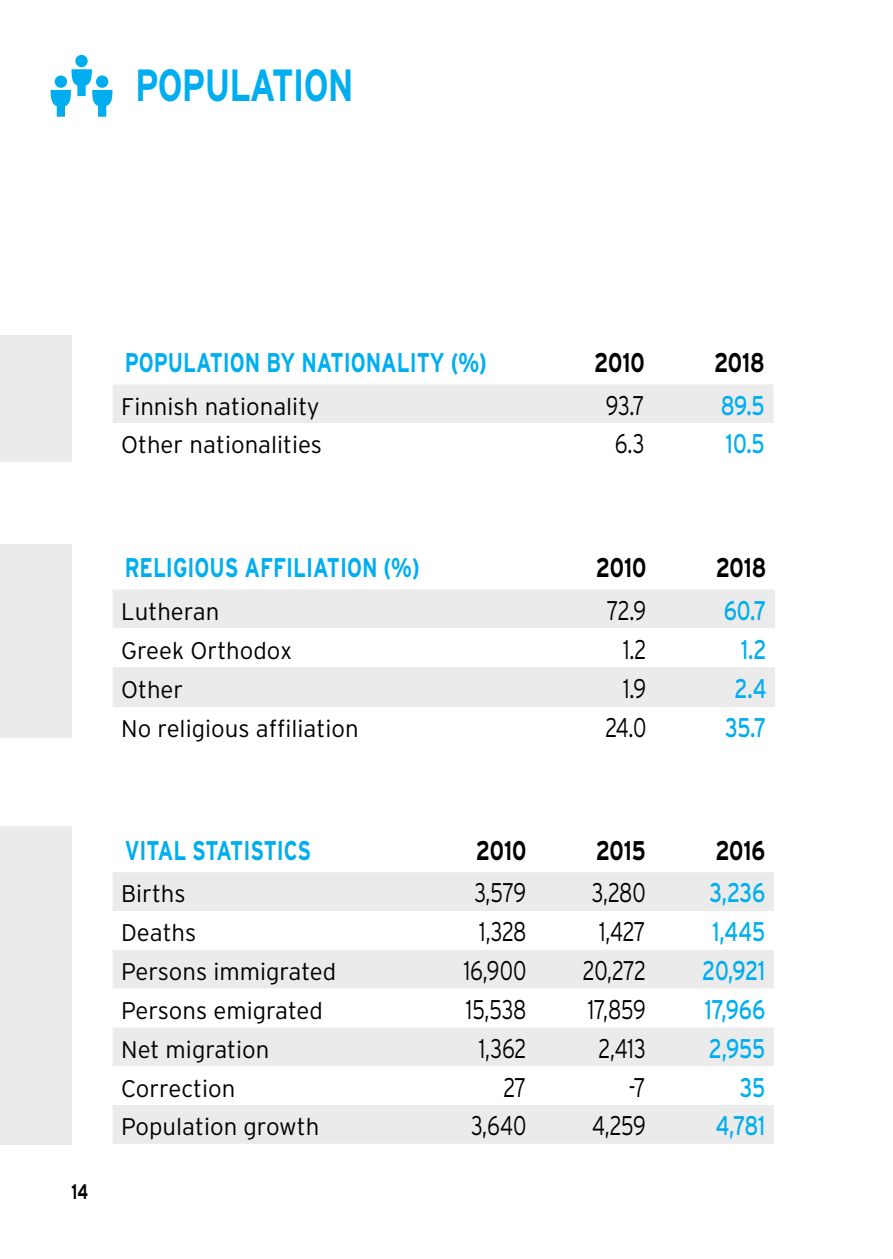
<style>
.page{position:relative;width:893px;height:1259px;background:#fff}
.page>*{position:absolute;margin:0;border:0;box-sizing:border-box;transform-origin:0 0}
.t1{font:700 45px "Interstate";letter-spacing:-.025em;color:#00aeef;scale:.77 1}
.t2{font:300 27px "Interstate";letter-spacing:-.02em;color:#000;scale:.77 1}
.t3{font:700 27px "Interstate";color:#00aeef;scale:.77 1}
.t4{font:27px "Interstate";letter-spacing:-.015em;color:#00aeef;scale:.77 1}
.t5{font:700 27px "Interstate";color:#000;scale:.77 1}
.t6{font:300 24px "Interstate";color:#000}
.t7{font:700 21px "Interstate";color:#000;scale:.73 1}
</style>
<div class="page">
<div style="left:0;top:335px;width:71px;height:127px;background:#ebebec"></div>
<div style="left:0;top:543px;width:71px;height:194px;background:#ebebec"></div>
<div style="left:0;top:826px;width:71px;height:318px;background:#ebebec"></div>
<div style="left:113px;top:384px;width:660px;height:39px;background:#ebebec"></div>
<div style="left:113px;top:589px;width:662px;height:39px;background:#ebebec"></div>
<div style="left:113px;top:667px;width:662px;height:40px;background:#ebebec"></div>
<div style="left:113px;top:872px;width:661px;height:271px;background:#ebebec"></div>
<svg style="left:113px;top:911px;width:661px;height:194px"></svg>
<div style="left:75px;top:55px;width:13px;height:12px;background:#00aeef;border-radius:50%"></div>
<svg style="left:51px;top:69px;width:61px;height:48px"></svg>
<h1 class="t1" style="left:135px;top:60px;width:285px">POPULATION</h1>
<p class="t3" style="left:125px;top:348px;width:472px">POPULATION BY NATIONALITY (%)</p>
<p class="t5" style="left:594px;top:348px;width:67px">2010</p>
<p class="t5" style="left:714px;top:348px;width:67px">2018</p>
<p class="t6" style="left:121px;top:393px;width:200px">Finnish nationality</p>
<p class="t2" style="left:606px;top:390px;width:52px">93.7</p>
<p class="t4" style="left:721px;top:390px;width:59px">89.5</p>
<p class="t6" style="left:121px;top:431px;width:202px">Other nationalities</p>
<p class="t2" style="left:615px;top:429px;width:40px">6.3</p>
<p class="t4" style="left:726px;top:429px;width:52px">10.5</p>
<p class="t3" style="left:125px;top:553px;width:385px">RELIGIOUS AFFILIATION (%)</p>
<p class="t5" style="left:596px;top:553px;width:67px">2010</p>
<p class="t5" style="left:716px;top:553px;width:67px">2018</p>
<p class="t6" style="left:121px;top:598px;width:100px">Lutheran</p>
<p class="t2" style="left:607px;top:595px;width:53px">72.9</p>
<p class="t4" style="left:724px;top:595px;width:57px">60.7</p>
<p class="t6" style="left:121px;top:636px;width:172px">Greek Orthodox</p>
<p class="t2" style="left:623px;top:634px;width:32px">1.2</p>
<p class="t4" style="left:741px;top:634px;width:35px">1.2</p>
<p class="t6" style="left:121px;top:676px;width:64px">Other</p>
<p class="t2" style="left:623px;top:674px;width:32px">1.9</p>
<p class="t4" style="left:734px;top:674px;width:43px">2.4</p>
<p class="t6" style="left:121px;top:715px;width:239px">No religious affiliation</p>
<p class="t2" style="left:605px;top:712px;width:55px">24.0</p>
<p class="t4" style="left:725px;top:712px;width:55px">35.7</p>
<p class="t7" style="left:71px;top:1180px;width:24px">14</p>
<p class="t3" style="left:125px;top:835px;width:244px">VITAL STATISTICS</p>
<p class="t5" style="left:476px;top:835px;width:67px">2010</p>
<p class="t5" style="left:596px;top:835px;width:66px">2015</p>
<p class="t5" style="left:715px;top:835px;width:66px">2016</p>
<p class="t6" style="left:121px;top:880px;width:66px">Births</p>
<p class="t2" style="left:474px;top:877px;width:69px">3,579</p>
<p class="t2" style="left:592px;top:877px;width:71px">3,280</p>
<p class="t4" style="left:709px;top:878px;width:74px">3,236</p>
<p class="t6" style="left:121px;top:919px;width:77px">Deaths</p>
<p class="t2" style="left:479px;top:916px;width:63px">1,328</p>
<p class="t2" style="left:599px;top:916px;width:62px">1,427</p>
<p class="t4" style="left:712px;top:916px;width:70px">1,445</p>
<p class="t6" style="left:121px;top:958px;width:217px">Persons immigrated</p>
<p class="t2" style="left:464px;top:955px;width:83px">16,900</p>
<p class="t2" style="left:583px;top:955px;width:83px">20,272</p>
<p class="t4" style="left:702px;top:955px;width:83px">20,921</p>
<p class="t6" style="left:121px;top:997px;width:203px">Persons emigrated</p>
<p class="t2" style="left:466px;top:994px;width:80px">15,538</p>
<p class="t2" style="left:588px;top:994px;width:77px">17,859</p>
<p class="t4" style="left:705px;top:994px;width:80px">17,966</p>
<p class="t6" style="left:121px;top:1035px;width:150px">Net migration</p>
<p class="t2" style="left:479px;top:1033px;width:63px">1,362</p>
<p class="t2" style="left:598px;top:1033px;width:63px">2,413</p>
<p class="t4" style="left:709px;top:1033px;width:75px">2,955</p>
<p class="t6" style="left:121px;top:1074px;width:116px">Correction</p>
<p class="t2" style="left:503px;top:1071px;width:31px">27</p>
<p class="t2" style="left:629px;top:1071px;width:24px">-7</p>
<p class="t4" style="left:740px;top:1072px;width:34px">35</p>
<p class="t6" style="left:121px;top:1113px;width:200px">Population growth</p>
<p class="t2" style="left:471px;top:1110px;width:73px">3,640</p>
<p class="t2" style="left:592px;top:1110px;width:71px">4,259</p>
<p class="t4" style="left:716px;top:1110px;width:66px">4,781</p>
</div>
